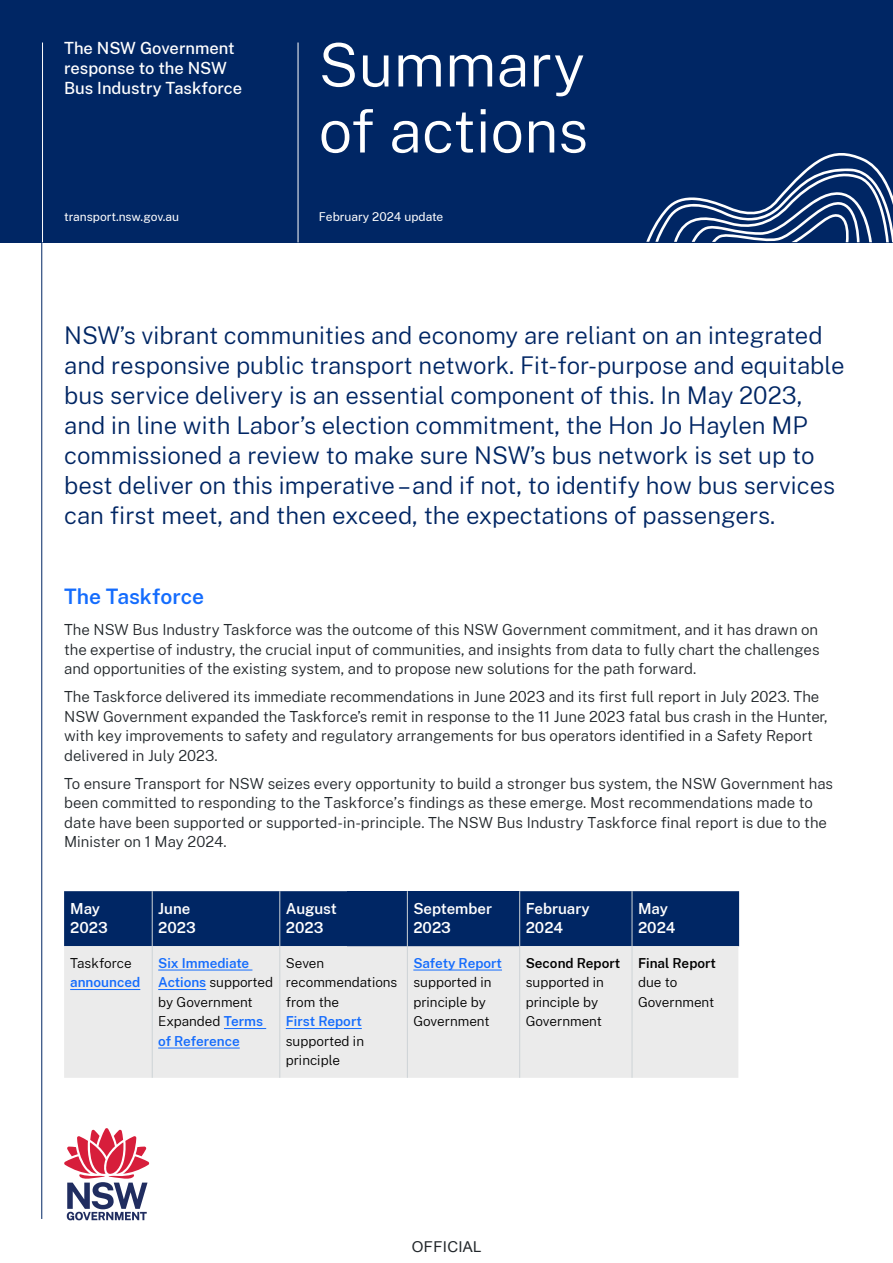
<style>
.page{position:relative;width:893px;height:1263px;background:#fff}
.page>*{position:absolute;margin:0;border:0;box-sizing:border-box;transform-origin:0 0}
.t1{font:300 60px/66px "Public Sans NSW";color:#fff}
.P1{font:300 24px/30px "Public Sans NSW";color:#002664}
.P1-2{font:600 21px "Public Sans NSW";color:#146cfd}
.t2{font:500 16.5px/19.8px "Public Sans NSW";color:#fff}
.P1-3{font:300 15px/19.5px "Public Sans NSW";color:#22272b}
.P1-4{font:600 15px/19.5px "Public Sans NSW";color:#fff}
.t3{font:15px "Arial";letter-spacing:.02em;color:#22272b}
.P2{font:300 13.5px/19.5px "Public Sans NSW";color:#000}
.P2-2{font:600 13.5px/19.5px "Public Sans NSW";color:#146cfd}
.Descriptor{font:12px "Public Sans NSW";color:#fff}
.s1{font-weight:600;color:#146cfd}
.s2{font-weight:300;color:#000}
.s3{font-weight:600}
</style>
<div class="page">
<svg style="left:64px;top:1128px;width:85px;height:92px"></svg>
<div style="left:0;top:0;width:893px;height:242px;background:#002664"></div>
<hr style="left:42px;top:43px;width:1px;height:199px;background:#fff">
<hr style="left:298px;top:43px;width:1px;height:199px;background:#fff">
<hr style="left:41px;top:242px;width:1px;height:977px;background:#002664">
<svg style="left:646px;top:153px;width:247px;height:89px"></svg>
<div style="left:64px;top:891px;width:675px;height:55px;background:#002664"></div>
<div style="left:347px;top:891px;width:172px;height:55px;background:#002664"></div>
<div style="left:64px;top:946px;width:674px;height:132px;background:#ebebeb"></div>
<hr style="left:152px;top:946px;width:1px;height:132px;background:#cdd3d6">
<hr style="left:279px;top:946px;width:1px;height:132px;background:#cdd3d6">
<hr style="left:407px;top:946px;width:1px;height:132px;background:#cdd3d6">
<hr style="left:519px;top:946px;width:1px;height:132px;background:#cdd3d6">
<hr style="left:632px;top:946px;width:1px;height:132px;background:#cdd3d6">
<hr style="left:152px;top:891px;width:1px;height:55px;background:#cdd3d6">
<hr style="left:279px;top:891px;width:1px;height:55px;background:#cdd3d6">
<hr style="left:407px;top:891px;width:1px;height:55px;background:#cdd3d6">
<hr style="left:519px;top:891px;width:1px;height:55px;background:#cdd3d6">
<hr style="left:632px;top:891px;width:1px;height:55px;background:#cdd3d6">
<hr style="left:70px;top:989px;width:70px;height:1px;background:#146cfd">
<hr style="left:158px;top:969px;width:94px;height:1px;background:#146cfd">
<hr style="left:158px;top:989px;width:48px;height:1px;background:#146cfd">
<hr style="left:224px;top:1028px;width:42px;height:1px;background:#146cfd">
<hr style="left:158px;top:1047px;width:82px;height:1px;background:#146cfd">
<hr style="left:286px;top:1028px;width:76px;height:1px;background:#146cfd">
<hr style="left:413px;top:969px;width:89px;height:1px;background:#146cfd">
<h5 class="t2" style="left:64px;top:37px;width:179px">The NSW Government response to the NSW<br>Bus Industry Taskforce</h5>
<p class="Descriptor" style="left:64px;top:208px;width:116px">transport.nsw.gov.au</p>
<h1 class="t1" style="left:319px;top:28px;width:271px">Summary of actions</h1>
<p class="Descriptor" style="left:319px;top:208px;width:126px">February 2024 update</p>
<p class="P1" style="left:64px;top:319px;width:782px">NSW’s vibrant communities and economy are reliant on an integrated and responsive public transport network. Fit-for-purpose and equitable bus service delivery is an essential component of this. In May 2023, and in line with Labor’s election commitment, the Hon Jo Haylen MP commissioned a review to make sure NSW’s bus network is set up to best deliver on this imperative – and if not, to identify how bus services can first meet, and then exceed, the expectations of passengers.</p>
<p class="P1-2" style="left:64px;top:581px;width:142px">The Taskforce</p>
<p class="P1-3" style="left:64px;top:619px;width:757px;text-align:justify">The NSW Bus Industry Taskforce was the outcome of this NSW Government commitment, and it has drawn on the expertise of industry, the crucial input of communities, and insights from data to fully chart the challenges and opportunities of the existing system, and to propose new solutions for the path forward.</p>
<p class="P1-3" style="left:64px;top:686px;width:765px">The Taskforce delivered its immediate recommendations in June 2023 and its first full report in July 2023. The NSW Government expanded the Taskforce’s remit in response to the 11 June 2023 fatal bus crash in the Hunter, with key improvements to safety and regulatory arrangements for bus operators identified in a Safety Report delivered in July 2023.</p>
<p class="P1-3" style="left:64px;top:772px;width:770px">To ensure Transport for NSW seizes every opportunity to build a stronger bus system, the NSW Government has been committed to responding to the Taskforce’s findings as these emerge. Most recommendations made to date have been supported or supported-in-principle. The NSW Bus Industry Taskforce final report is due to the Minister on 1 May 2024.</p>
<p class="P1-4" style="left:70px;top:898px;width:39px">May<br>2023</p>
<p class="P1-4" style="left:158px;top:898px;width:39px">June<br>2023</p>
<p class="P1-4" style="left:286px;top:898px;width:53px">August<br>2023</p>
<p class="P1-4" style="left:413px;top:898px;width:80px">September<br>2023</p>
<p class="P1-4" style="left:526px;top:898px;width:66px">February<br>2024</p>
<p class="P1-4" style="left:638px;top:898px;width:39px">May<br>2024</p>
<p class="P2" style="left:70px;top:952px;width:72px">Taskforce <span class="s1">announced</span></p>
<p class="P2-2" style="left:158px;top:952px;width:116px">Six Immediate<br>Actions <span class="s2">supported by Government<br>Expanded</span> Terms of Reference</p>
<p class="P2" style="left:286px;top:952px;width:113px">Seven recommendations from the<br><span class="s1">First Report </span>supported in principle</p>
<p class="P2" style="left:413px;top:952px;width:90px"><span class="s1">Safety Report </span>supported in principle by<br>Government</p>
<p class="P2" style="left:526px;top:952px;width:96px"><span class="s3">Second Report </span>supported in principle by<br>Government</p>
<p class="P2" style="left:638px;top:952px;width:79px"><span class="s3">Final Report </span>due to<br>Government</p>
<p class="t3" style="left:412px;top:1237px;width:71px">OFFICIAL</p>
</div>
